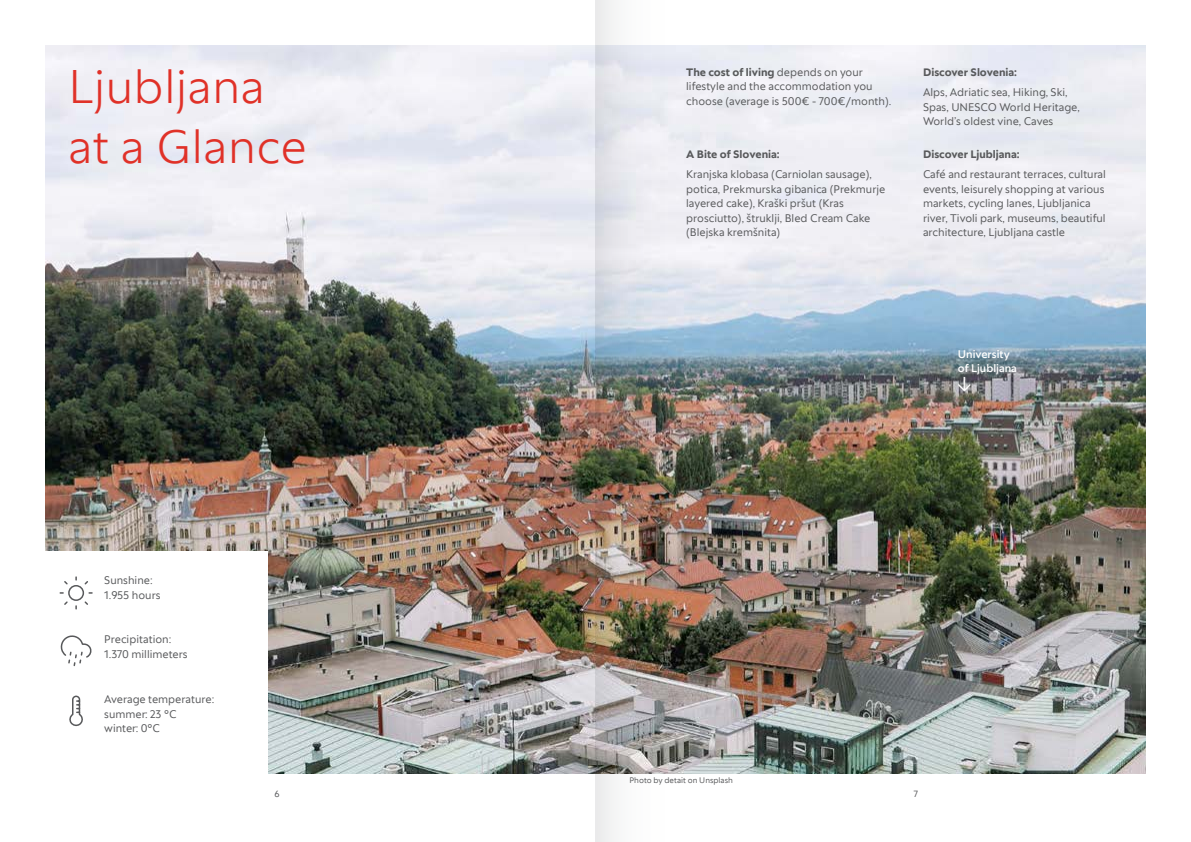
<style>
.page{position:relative;width:1191px;height:842px;background:#fff}
.page>*{position:absolute;margin:0;border:0;box-sizing:border-box;transform-origin:0 0}
.t1{font:300 48px/60px "Univerza Sans";color:#e03128}
.t2{font:20px "Univerza Sans";color:#fff}
.t3{font:11px/14.5px "Univerza Sans";color:#58595b}
.t4{font:700 11px "Univerza Sans";color:#58595b}
.t5{font:500 11px/14px "Univerza Sans";color:#fff}
.t6{font:9px "Univerza Sans";color:#58595b}
.t7{font:8px "Univerza Sans";color:#58595b}
.s1{font-weight:700}
</style>
<div class="page">
<img style="left:45px;top:45px;width:1100px;height:729px">
<div style="left:36px;top:551px;width:232px;height:246px;background:#fff"></div>
<svg style="left:69px;top:695px;width:14px;height:32px"></svg>
<svg style="left:59px;top:576px;width:34px;height:34px"></svg>
<svg style="left:60px;top:635px;width:32px;height:32px"></svg>
<img style="left:595px;top:0;width:100px;height:842px">
<h1 class="t1" style="left:68px;top:53px;width:241px">Ljubljana at a Glance</h1>
<p class="t3" style="left:686px;top:64px;width:206px"><span class="s1">The cost of living</span> depends on your lifestyle and the accommodation you choose (average is 500€ - 700€/month).</p>
<p class="t4" style="left:686px;top:146px;width:95px">A Bite of Slovenia:</p>
<p class="t3" style="left:686px;top:167px;width:201px">Kranjska klobasa (Carniolan sausage), potica, Prekmurska gibanica (Prekmurje layered cake), Kraški pršut (Kras prosciutto), štruklji, Bled Cream Cake (Blejska kremšnita)</p>
<p class="t4" style="left:923px;top:64px;width:96px">Discover Slovenia:</p>
<p class="t3" style="left:923px;top:85px;width:158px">Alps, Adriatic sea, Hiking, Ski,<br>Spas, UNESCO World Heritage,<br>World’s oldest vine, Caves</p>
<p class="t4" style="left:923px;top:146px;width:98px">Discover Ljubljana:</p>
<p class="t3" style="left:923px;top:167px;width:184px">Café and restaurant terraces, cultural events, leisurely shopping at various markets, cycling lanes, Ljubljanica river, Tivoli park, museums, beautiful architecture, Ljubljana castle</p>
<p class="t5" style="left:957px;top:346px;width:61px">University of Ljubljana</p>
<h2 class="t2" style="left:955px;top:370px;width:19px">↓</h2>
<p class="t3" style="left:104px;top:573px;width:58px">Sunshine:<br>1.955 hours</p>
<p class="t3" style="left:104px;top:632px;width:85px">Precipitation:<br>1.370 millimeters</p>
<p class="t3" style="left:104px;top:692px;width:111px">Average temperature: summer: 23 °C<br>winter: 0°C</p>
<p class="t7" style="left:629px;top:774px;width:105px">Photo by detait on Unsplash</p>
<p class="t6" style="left:274px;top:787px;width:7px">6</p>
<p class="t6" style="left:913px;top:787px;width:6px">7</p>
</div>
